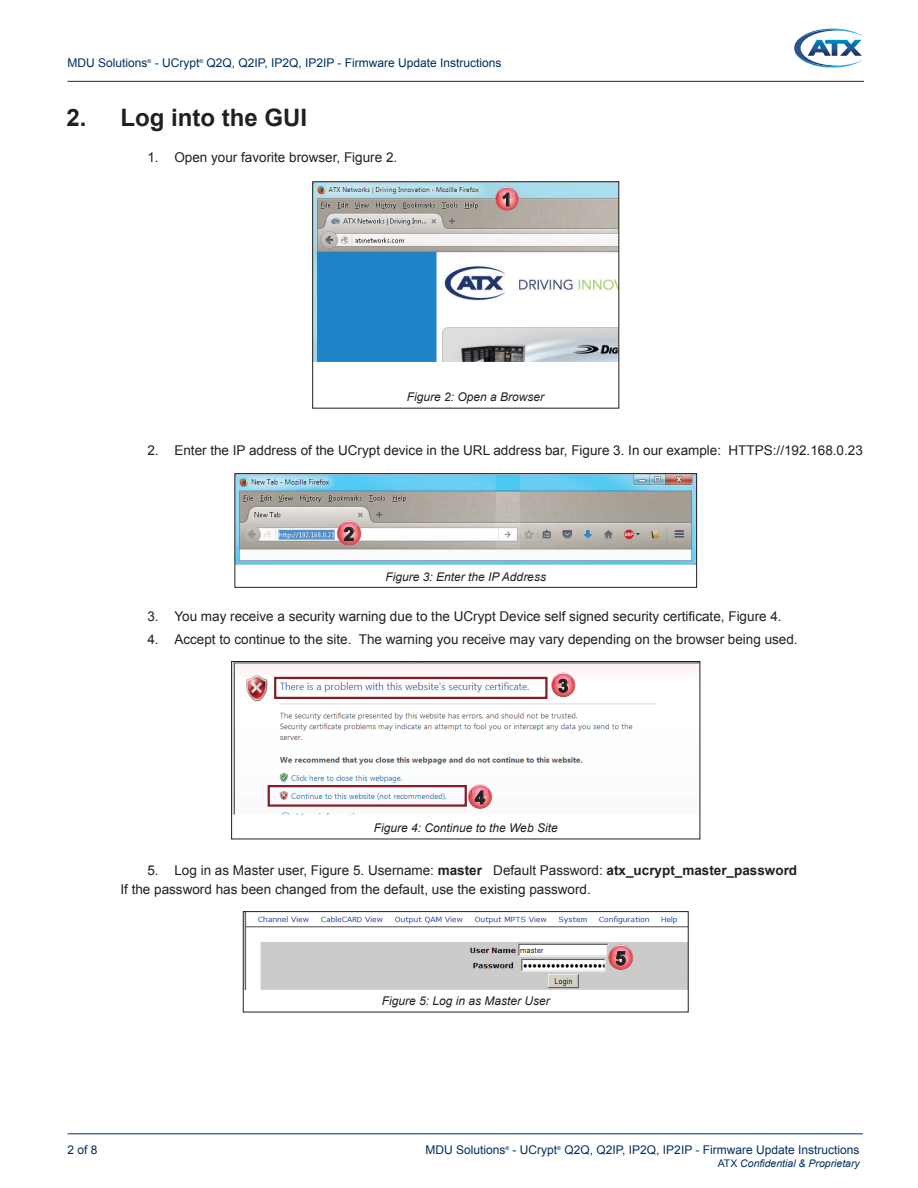
<style>
.page{position:relative;width:918px;height:1188px;background:#fff}
.page>*{position:absolute;margin:0;border:0;box-sizing:border-box;transform-origin:0 0}
.t1{font:700 24px "Arial";color:#231f20}
.t2{font:700 18.75px "Arial";color:#231f20}
.t3{font:700 18.45px "Arial";color:#231f20}
.t4{font:700 18.15px "Arial";color:#231f20}
.t5{font:700 17.85px "Arial";color:#231f20}
.t6{font:13.5px/18.5px "Arial";color:#231f20}
.t7{font:12px "Arial";color:#002e5e}
.t8{font:italic 12px "Arial";color:#231f20}
.t9{font:italic 10.5px "Arial";color:#002e5e}
.t10{font:5.25px "Arial";color:#002e5e}
.s1{font-weight:700}
.s2{font-style:normal}
</style>
<div class="page">
<hr style="left:68px;top:81px;width:796px;height:1px;background:#002e5e">
<svg style="left:794px;top:28px;width:70px;height:39px"></svg>
<hr style="left:68px;top:1133px;width:795px;height:1px;background:#002e5e">
<img style="left:314px;top:184px;width:303px;height:178px">
<svg style="left:495px;top:187px;width:24px;height:24px"></svg>
<img style="left:237px;top:475px;width:458px;height:90px">
<svg style="left:337px;top:521px;width:24px;height:24px"></svg>
<div style="left:235px;top:473px;width:462px;height:115px;border:1px solid #231f20"></div>
<img style="left:233px;top:663px;width:465px;height:152px">
<div style="left:274px;top:677px;width:274px;height:22px;border:2px solid #851e23"></div>
<div style="left:268px;top:785px;width:199px;height:22px;border:2px solid #851e23"></div>
<svg style="left:551px;top:673px;width:24px;height:24px"></svg>
<svg style="left:468px;top:784px;width:24px;height:25px"></svg>
<div style="left:231px;top:661px;width:469px;height:178px;border:1px solid #231f20"></div>
<img style="left:245px;top:913px;width:441px;height:77px">
<svg style="left:608px;top:945px;width:25px;height:25px"></svg>
<div style="left:243px;top:911px;width:445px;height:101px;border:1px solid #231f20"></div>
<p class="t7" style="left:68px;top:55px;width:82px">MDU Solutions</p>
<p class="t10" style="left:148px;top:58px;width:5px">®</p>
<p class="t7" style="left:155px;top:55px;width:46px">- UCrypt</p>
<p class="t10" style="left:199px;top:58px;width:5px">®</p>
<p class="t7" style="left:207px;top:55px;width:296px">Q2Q, Q2IP, IP2Q, IP2IP - Firmware Update Instructions</p>
<h1 class="t1" style="left:66px;top:101px;width:242px">2. Log into the GUI</h1>
<p class="t6" style="left:147px;top:148px;width:251px">1. Open your favorite browser, Figure 2.</p>
<h3 class="t5" style="left:502px;top:188px;width:11px">1</h3>
<p class="t8" style="left:407px;top:389px;width:139px">Figure 2: Open a Browser</p>
<p class="t6" style="left:147px;top:441px;width:717px">2. Enter the IP address of the UCrypt device in the URL address bar, Figure 3. In our example: HTTPS://192.168.0.23</p>
<h3 class="t3" style="left:344px;top:522px;width:12px">2</h3>
<p class="t8" style="left:385px;top:569px;width:162px">Figure 3: Enter the IP Address</p>
<p class="t6" style="left:147px;top:607px;width:636px">3. You may receive a security warning due to the UCrypt Device self signed security certificate, Figure 4.</p>
<p class="t6" style="left:147px;top:630px;width:652px">4. Accept to continue to the site. The warning you receive may vary depending on the browser being used.</p>
<h3 class="t4" style="left:558px;top:674px;width:12px">3</h3>
<h3 class="t4" style="left:475px;top:785px;width:12px">4</h3>
<p class="t8" style="left:374px;top:820px;width:185px">Figure 4: Continue to the Web Site</p>
<p class="t6" style="left:120px;top:861px;width:678px;text-indent:27px">5. Log in as Master user, Figure 5. Username: <span class="s1">master</span> Default Password: <span class="s1">atx_ucrypt_master_password<br></span>If the password has been changed from the default, use the existing password.</p>
<p class="t8" style="left:382px;top:993px;width:170px">Figure 5: Log in as Master User</p>
<h2 class="t2" style="left:615px;top:946px;width:12px">5</h2>
<p class="t7" style="left:68px;top:1142px;width:32px">2 of 8</p>
<p class="t7" style="left:425px;top:1142px;width:82px">MDU Solutions</p>
<p class="t10" style="left:505px;top:1145px;width:5px">®</p>
<p class="t7" style="left:513px;top:1142px;width:46px">- UCrypt</p>
<p class="t10" style="left:557px;top:1145px;width:5px">®</p>
<p class="t7" style="left:564px;top:1142px;width:296px">Q2Q, Q2IP, IP2Q, IP2IP - Firmware Update Instructions</p>
<p class="t9" style="left:718px;top:1156px;width:144px"><span class="s2">ATX</span> Confidential &amp; Proprietary</p>
</div>
